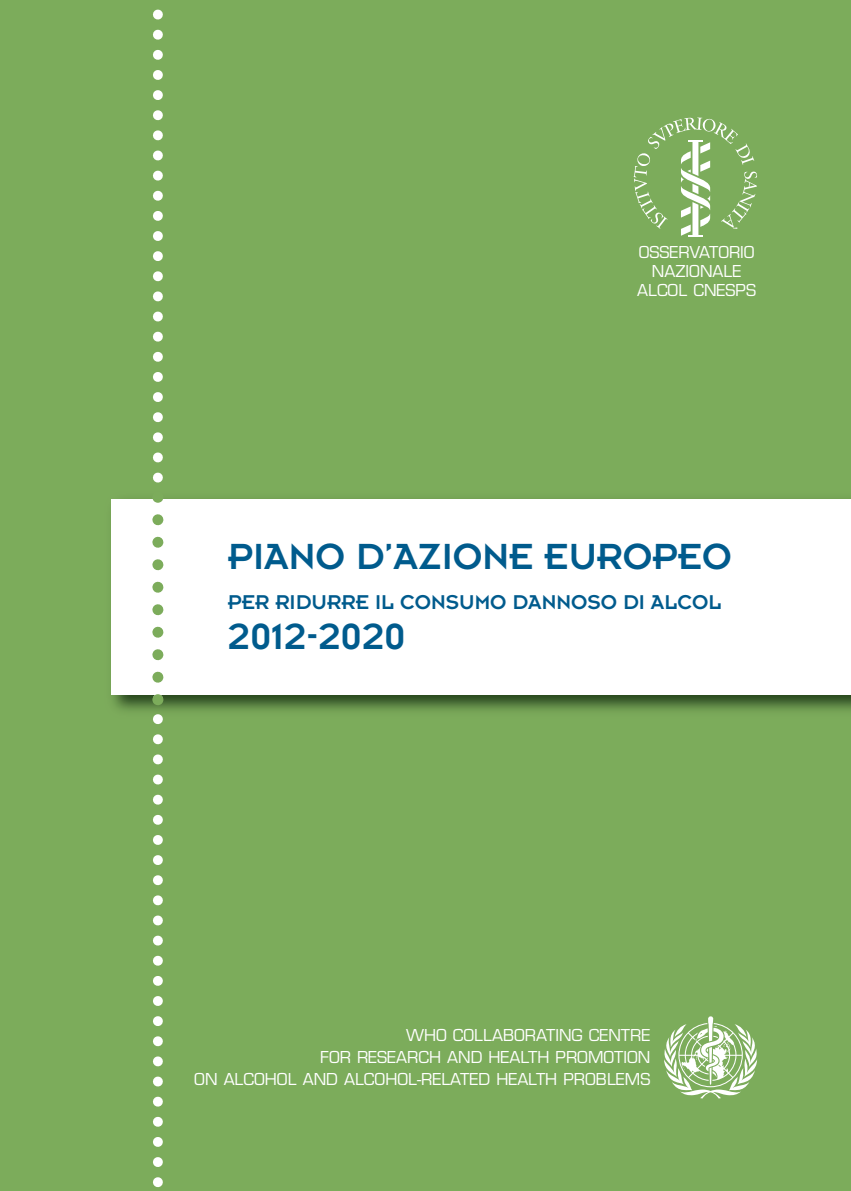
<style>
.page{position:relative;width:851px;height:1191px;background:#fff}
.page>*{position:absolute;margin:0;border:0;box-sizing:border-box;transform-origin:0 0}
.t1{font:40px "Insignia";color:#005b8d}
.t2{font:22px "Insignia";color:#005b8d}
.t3{font:16px/19.2px "Eurostile";color:#fff;text-align:center}
</style>
<div class="page">
<div style="left:0;top:0;width:850px;height:1191px;background:#7cac5b"></div>
<svg style="left:664px;top:1016px;width:93px;height:82px"></svg>
<svg style="left:633px;top:117px;width:124px;height:120px"></svg>
<img style="left:111px;top:499px;width:739px;height:212px">
<div style="left:112px;top:499px;width:738px;height:195px;background:#fff"></div>
<svg style="left:152px;top:9px;width:11px;height:1179px"></svg>
<p class="t3" style="left:637px;top:244px;width:121px">OSSERVATORIO<br>NAZIONALE<br>ALCOL CNESPS</p>
<h1 class="t1" style="left:228px;top:544px;width:505px">PIANO D’AZIONE EUROPEO</h1>
<h2 class="t2" style="left:228px;top:595px;width:495px">PER RIDURRE IL CONSUMO DANNOSO DI ALCOL</h2>
<h1 class="t1" style="left:228px;top:624px;width:179px">2012-2020</h1>
<p class="t3" style="left:194px;top:1026px;width:457px;line-height:22px;text-align:right">WHO COLLABORATING CENTRE<br>FOR RESEARCH AND HEALTH PROMOTION<br>ON ALCOHOL AND ALCOHOL-RELATED HEALTH PROBLEMS</p>
</div>
